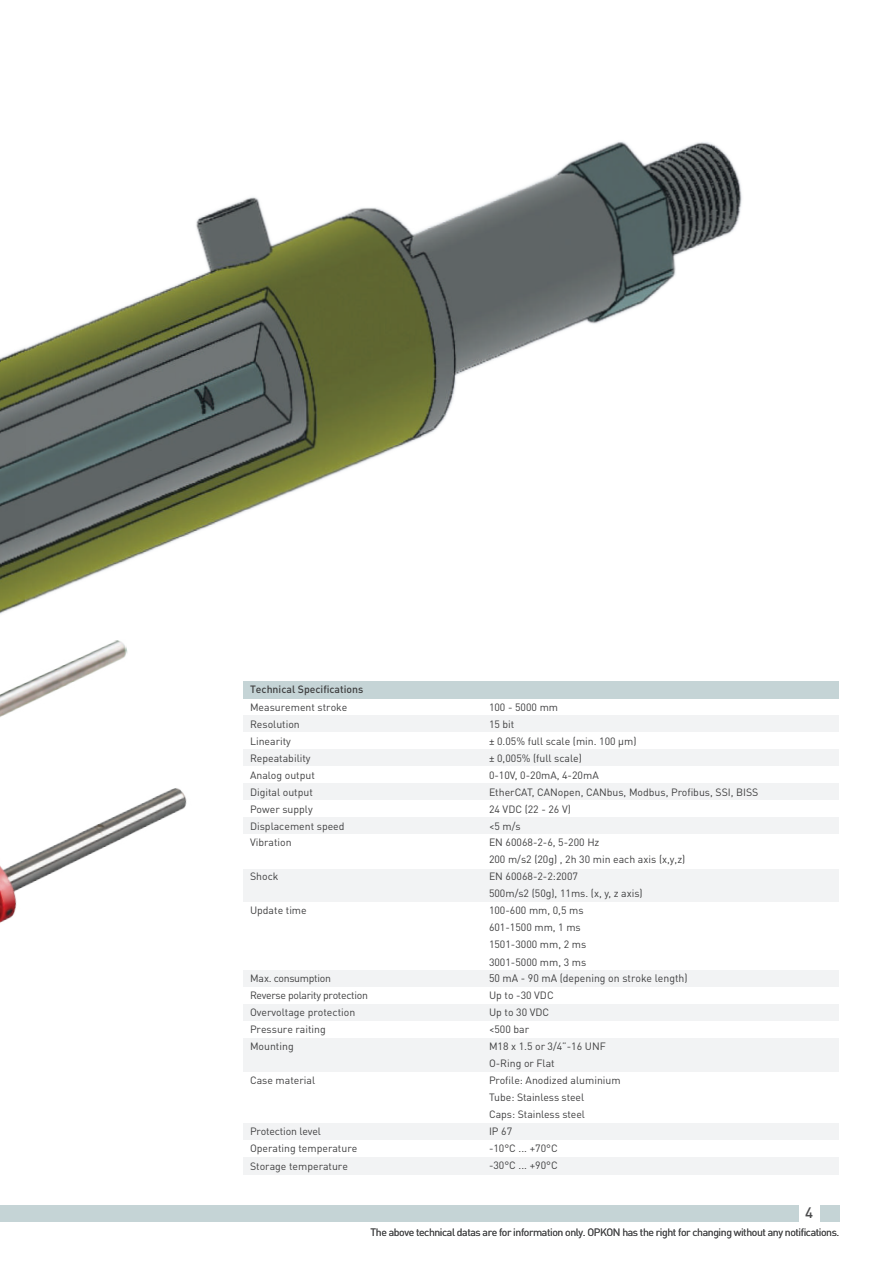
<style>
.page{position:relative;width:893px;height:1263px;background:#fff}
.page>*{position:absolute;margin:0;border:0;box-sizing:border-box;transform-origin:0 0}
.t1{font:500 15px "DIN Pro";color:#4b4c4d}
.t2{font:10.8px "DIN Pro";color:#3e3e3f}
.t3{font:10.5px/17px "DIN Pro";color:#3e3e3f}
.t4{font:10.5px "DIN Pro";letter-spacing:-.04em;color:#4b4c4d}
.t5{font:500 10.5px "DIN Pro";color:#3e3e3f}
</style>
<div class="page">
<div style="left:244px;top:868px;width:595px;height:17px;background:#f2f3f4"></div>
<div style="left:244px;top:715px;width:595px;height:17px;background:#f2f3f4"></div>
<div style="left:244px;top:681px;width:595px;height:17px;background:#c5d4d6"></div>
<div style="left:244px;top:749px;width:595px;height:17px;background:#f2f3f4"></div>
<div style="left:244px;top:783px;width:595px;height:17px;background:#f2f3f4"></div>
<div style="left:244px;top:817px;width:595px;height:17px;background:#f2f3f4"></div>
<div style="left:244px;top:885px;width:595px;height:17px;background:#f2f3f4"></div>
<div style="left:244px;top:970px;width:595px;height:17px;background:#f2f3f4"></div>
<div style="left:244px;top:1004px;width:595px;height:17px;background:#f2f3f4"></div>
<div style="left:244px;top:1038px;width:595px;height:17px;background:#f2f3f4"></div>
<div style="left:244px;top:1055px;width:595px;height:17px;background:#f2f3f4"></div>
<div style="left:244px;top:1124px;width:595px;height:17px;background:#f2f3f4"></div>
<div style="left:244px;top:1158px;width:595px;height:17px;background:#f2f3f4"></div>
<img style="left:0;top:141px;width:742px;height:473px">
<img style="left:0;top:640px;width:128px;height:77px">
<img style="left:0;top:788px;width:187px;height:135px">
<div style="left:820px;top:1205px;width:19px;height:16px;background:#c5d4d6"></div>
<div style="left:0;top:1205px;width:799px;height:16px;background:#c5d4d6"></div>
<p class="t5" style="left:250px;top:681px;width:115px">Technical Specifications</p>
<p class="t3" style="left:250px;top:697px;width:99px">Measurement stroke<br>Resolution<br>Linearity<br>Repeatability<br>Analog output<br>Digital output<br>Power supply<br>Displacement speed<br>Vibration</p>
<p class="t3" style="left:250px;top:867px;width:30px">Shock</p>
<p class="t3" style="left:250px;top:901px;width:58px">Update time</p>
<p class="t3" style="left:250px;top:969px;width:119px">Max. consumption<br>Reverse polarity protection<br>Overvoltage protection<br>Pressure raiting<br>Mounting</p>
<p class="t3" style="left:250px;top:1071px;width:67px">Case material</p>
<p class="t3" style="left:250px;top:1122px;width:109px">Protection level<br>Operating temperature<br>Storage temperature</p>
<p class="t3" style="left:489px;top:697px;width:271px">100 - 5000 mm<br>15 bit<br>± 0.05% full scale (min. 100 µm)<br>± 0,005% (full scale)<br>0-10V, 0-20mA, 4-20mA<br>EtherCAT, CANopen, CANbus, Modbus, Profibus, SSI, BISS<br>24 VDC (22 - 26 V)<br>&lt;5 m/s<br>EN 60068-2-6, 5-200 Hz<br>200 m/s2 (20g) , 2h 30 min each axis (x,y,z)<br>EN 60068-2-2:2007<br>500m/s2 (50g), 11ms. (x, y, z axis)<br>100-600 mm, 0,5 ms<br>601-1500 mm, 1 ms<br>1501-3000 mm, 2 ms</p>
<p class="t3" style="left:489px;top:953px;width:99px">3001-5000 mm, 3 ms</p>
<p class="t2" style="left:489px;top:970px;width:200px">50 mA - 90 mA (depening on stroke length)</p>
<p class="t3" style="left:489px;top:986px;width:133px">Up to -30 VDC<br>Up to 30 VDC<br>&lt;500 bar<br>M18 x 1.5 or 3/4”-16 UNF<br>O-Ring or Flat<br>Profile: Anodized aluminium<br>Tube: Stainless steel<br>Caps: Stainless steel<br>IP 67<br>-10°C ... +70°C<br>-30°C ... +90°C</p>
<h1 class="t1" style="left:805px;top:1201px;width:9px">4</h1>
<p class="t4" style="left:371px;top:1223px;width:470px">The above technical datas are for information only. OPKON has the right for changing without any notifications.</p>
</div>
